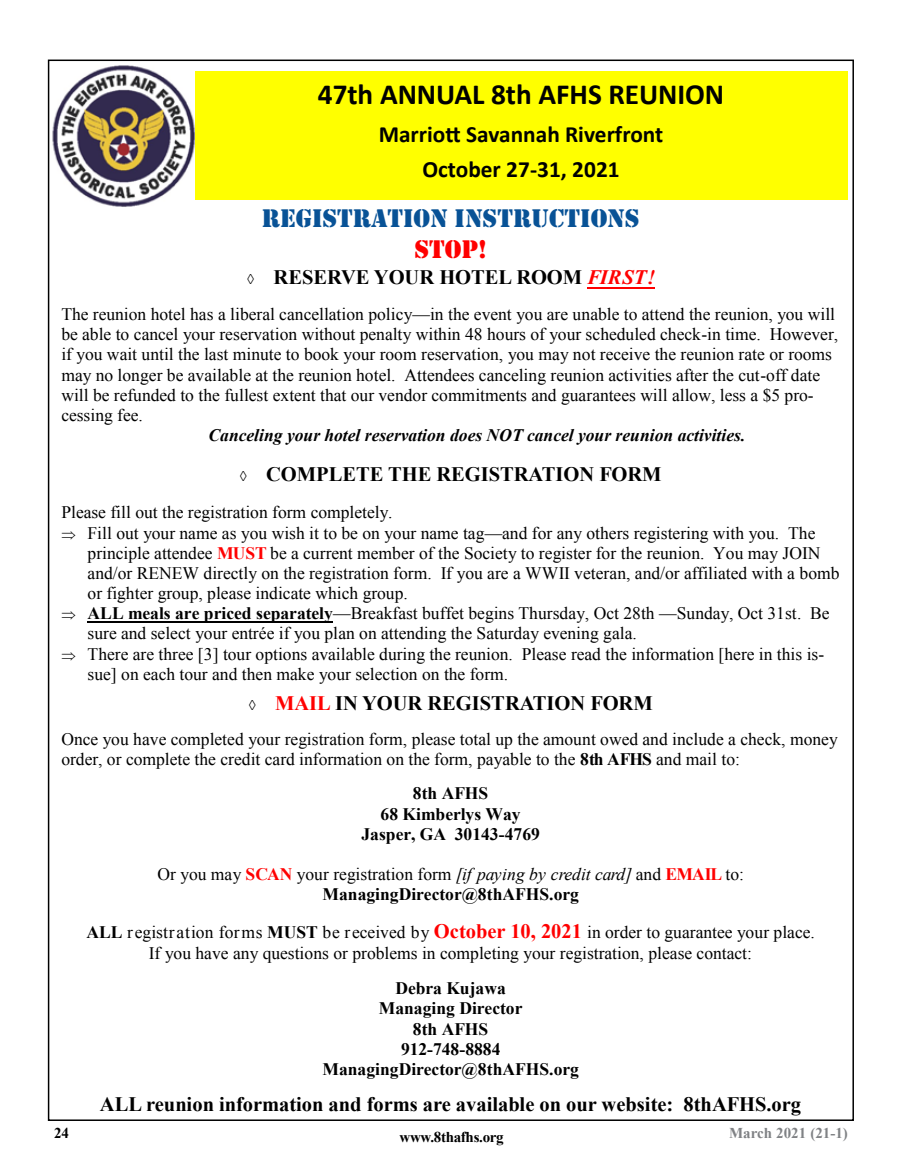
<style>
.page{position:relative;width:905px;height:1175px;background:#fff}
.page>*{position:absolute;margin:0;border:0;box-sizing:border-box;transform-origin:0 0}
.t1{font:700 29.25px "Calibri";color:#000}
.t2{font:26.25px "Stencil";color:#085296}
.t3{font:26.25px "Stencil";color:#f00}
.t4{font:700 23.25px/35.4px "Calibri";color:#000;text-align:center}
.t5{font:700 20.55px "Times New Roman";color:#000}
.t6{font:17.55px/20.1px "Times New Roman";color:#000}
.t7{font:700 17.55px/20.1px "Times New Roman";color:#000;text-align:center}
.t8{font:italic 700 17.55px "Times New Roman";color:#000}
.t9{font:700 15px "Times New Roman";letter-spacing:-.02em;color:#000}
.t10{font:700 15px "Times New Roman";color:#808285}
.s1{font-style:italic;color:#f00}
.s2{font-weight:700;color:#f00}
.s3{font-weight:700}
.s4{color:#f00}
.s5{font-style:italic}
.s6{font-weight:700;font-size:20.55px;color:#f00}
</style>
<div class="page">
<div style="left:57px;top:71px;width:791px;height:129px;background:#ff0"></div>
<img style="left:52px;top:65px;width:142px;height:142px">
<hr style="left:587px;top:287px;width:67px;height:1px;background:#f00">
<hr style="left:88px;top:621px;width:245px;height:2px;background:#000">
<h1 class="t1" style="left:318px;top:75px;width:408px">47th ANNUAL 8th AFHS REUNION</h1>
<h3 class="t4" style="left:379px;top:116px;width:286px">Marriott Savannah Riverfront<br>October 27-31, 2021</h3>
<h2 class="t2" style="left:262px;top:203px;width:379px">REGISTRATION INSTRUCTIONS</h2>
<h2 class="t3" style="left:414px;top:234px;width:74px">STOP!</h2>
<p class="t5" style="left:247px;top:263px;width:409px">→ RESERVE YOUR HOTEL ROOM <span class="s1">FIRST!</span></p>
<p class="t6" style="left:61px;top:304px;width:778px">The reunion hotel has a liberal cancellation policy—in the event you are unable to attend the reunion, you will be able to cancel your reservation without penalty within 48 hours of your scheduled check-in time. However, if you wait until the last minute to book your room reservation, you may not receive the reunion rate or rooms may no longer be available at the reunion hotel. Attendees canceling reunion activities after the cut-off date will be refunded to the fullest extent that our vendor commitments and guarantees will allow, less a $5 pro&shy;cessing fee.</p>
<p class="t8" style="left:208px;top:423px;width:538px">Canceling your hotel reservation does NOT cancel your reunion activities.</p>
<p class="t5" style="left:240px;top:460px;width:423px">→ COMPLETE THE REGISTRATION FORM</p>
<p class="t6" style="left:88px;top:502px;width:753px;text-indent:-26px">Please fill out the registration form completely.<br>Fill out your name as you wish it to be on your name tag—and for any others registering with you. The principle attendee <span class="s2">MUST</span> be a current member of the Society to register for the reunion. You may JOIN and/or RENEW directly on the registration form. If you are a WWII veteran, and/or affiliated with a bomb or fighter group, please indicate which group.<br><span class="s3">ALL meals are priced separately</span>—Breakfast buffet begins Thursday, Oct 28th —Sunday, Oct 31st. Be sure and select your entrée if you plan on attending the Saturday evening gala.<br>There are three [3] tour options available during the reunion. Please read the information [here in this is&shy;sue] on each tour and then make your selection on the form.</p>
<p class="t5" style="left:249px;top:688px;width:405px">→ <span class="s4">MAIL</span> IN YOUR REGISTRATION FORM</p>
<p class="t6" style="left:61px;top:729px;width:778px">Once you have completed your registration form, please total up the amount owed and include a check, money order, or complete the credit card information on the form, payable to the <span class="s3">8th AFHS</span> and mail to:</p>
<p class="t7" style="left:361px;top:783px;width:180px">8th AFHS<br>68 Kimberlys Way<br>Jasper, GA 30143-4769</p>
<p class="t6" style="left:157px;top:863px;width:588px;line-height:20.5px;text-align:center">Or you may <span class="s2">SCAN</span> your registration form <span class="s5">[if paying by credit card]</span> and <span class="s2">EMAIL</span> to:<br><span class="s3">ManagingDirector@8thAFHS.org</span></p>
<p class="t6" style="left:87px;top:921px;width:729px;line-height:20.5px;text-align:center"><span class="s3">ALL</span> registration forms <span class="s3">MUST</span> be received by <span class="s6">October 10, 2021</span> in order to guarantee your place.<br>If you have any questions or problems in completing your registration, please contact:</p>
<p class="t7" style="left:322px;top:978px;width:258px">Debra Kujawa<br>Managing Director<br>8th AFHS<br>912-748-8884<br>ManagingDirector@8thAFHS.org</p>
<p class="t5" style="left:100px;top:1090px;width:702px">ALL reunion information and forms are available on our website: 8thAFHS.org</p>
<p class="t9" style="left:54px;top:1121px;width:16px">24</p>
<p class="t10" style="left:729px;top:1121px;width:120px">March 2021 (21-1)</p>
<p class="t9" style="left:399px;top:1126px;width:106px">www.8thafhs.org</p>
</div>
